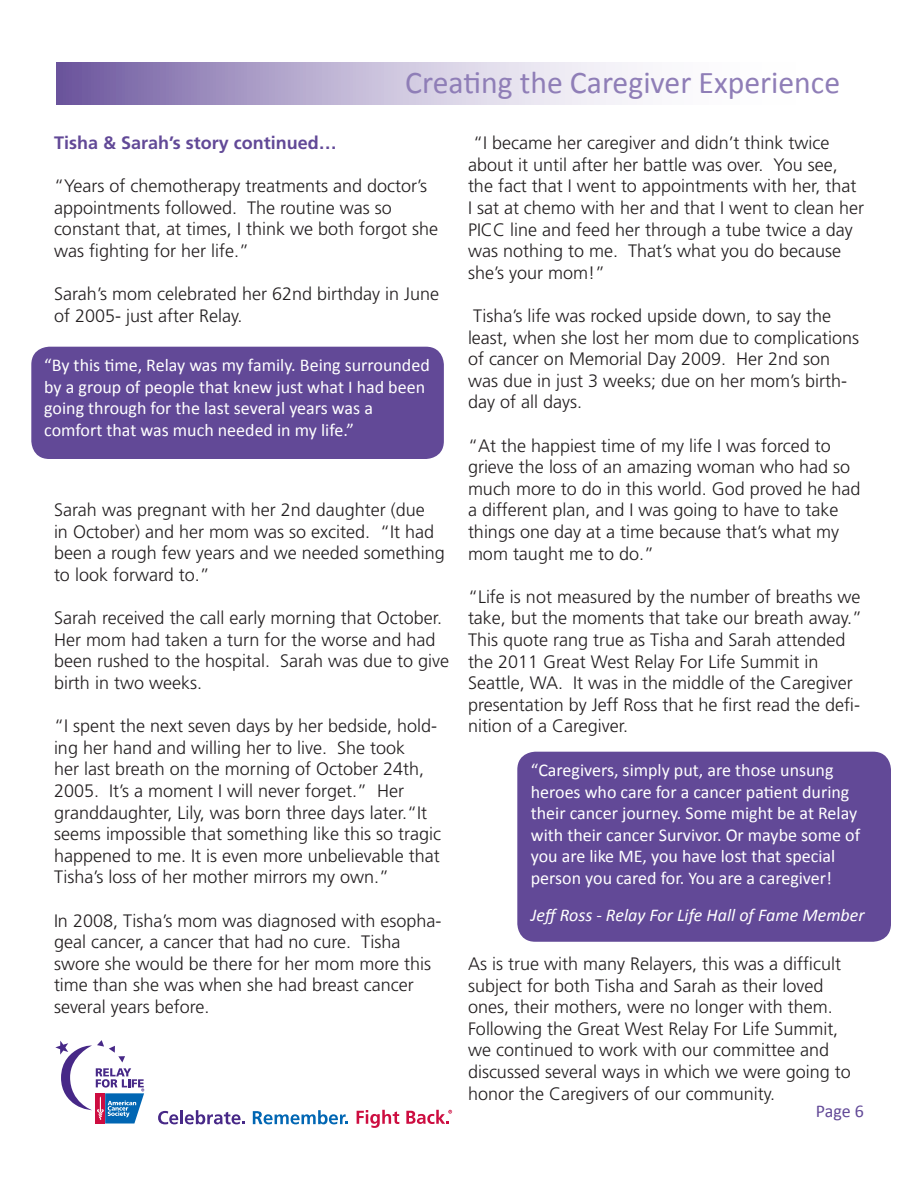
<style>
.page{position:relative;width:918px;height:1188px;background:#fff}
.page>*{position:absolute;margin:0;border:0;box-sizing:border-box;transform-origin:0 0}
.t1{font:31.65px "Calibri";color:#8f7eb7}
.t2{font:300 18px/21.6px "Frutiger";color:#231f20}
.t3{font:18px/21.6px "Calibri";color:#fff}
.t4{font:italic 18px "Calibri";color:#fff}
.t5{font:700 18px "Frutiger";color:#624997}
.t6{font:18px "Calibri";color:#624997}
</style>
<div class="page">
<svg style="left:56px;top:63px;width:581px;height:42px;background:#bcb2d2"></svg>
<svg style="left:158px;top:1111px;width:20px;height:13px"></svg>
<hr style="left:180px;top:1110px;width:3px;height:14px;background:#472887">
<svg style="left:185px;top:1110px;width:60px;height:14px"></svg>
<svg style="left:253px;top:1110px;width:95px;height:14px"></svg>
<svg style="left:357px;top:1110px;width:42px;height:18px"></svg>
<svg style="left:406px;top:1110px;width:46px;height:14px"></svg>
<svg style="left:55px;top:1040px;width:89px;height:84px"></svg>
<div style="left:31px;top:347px;width:413px;height:112px;background:#624997;border-radius:18px"></div>
<div style="left:517px;top:752px;width:374px;height:190px;background:#624997;border-radius:18px"></div>
<h1 class="t1" style="left:405px;top:63px;width:436px">Creating the Caregiver Experience</h1>
<p class="t5" style="left:54px;top:132px;width:284px">Tisha &amp; Sarah’s story continued…</p>
<p class="t2" style="left:54px;top:175px;width:386px">“Years of chemotherapy treatments and doctor’s appointments followed. The routine was so constant that, at times, I think we both forgot she was fighting for her life.”</p>
<p class="t2" style="left:54px;top:283px;width:387px">Sarah’s mom celebrated her 62nd birthday in June of 2005- just after Relay.</p>
<p class="t3" style="left:44px;top:353px;width:387px">“By this time, Relay was my family. Being surrounded by a group of people that knew just what I had been going through for the last several years was a comfort that was much needed in my life.”</p>
<p class="t2" style="left:54px;top:499px;width:392px">Sarah was pregnant with her 2nd daughter (due<br>in October) and her mom was so excited. “It had been a rough few years and we needed something to look forward to.”</p>
<p class="t2" style="left:54px;top:607px;width:397px">Sarah received the call early morning that October.<br>Her mom had taken a turn for the worse and had been rushed to the hospital. Sarah was due to give birth in two weeks.</p>
<p class="t2" style="left:54px;top:715px;width:389px">“I spent the next seven days by her bedside, hold&shy;ing her hand and willing her to live. She took<br>her last breath on the morning of October 24th, 2005. It’s a moment I will never forget.” Her granddaughter, Lily, was born three days later.“It seems impossible that something like this so tragic happened to me. It is even more unbelievable that Tisha’s loss of her mother mirrors my own.”</p>
<p class="t2" style="left:54px;top:910px;width:389px">In 2008, Tisha’s mom was diagnosed with esopha&shy;geal cancer, a cancer that had no cure. Tisha swore she would be there for her mom more this time than she was when she had breast cancer several years before.</p>
<p class="t2" style="left:468px;top:132px;width:398px">“I became her caregiver and didn’t think twice about it until after her battle was over. You see, the fact that I went to appointments with her, that I sat at chemo with her and that I went to clean her PICC line and feed her through a tube twice a day was nothing to me. That’s what you do because she’s your mom!”</p>
<p class="t2" style="left:468px;top:305px;width:393px">Tisha’s life was rocked upside down, to say the least, when she lost her mom due to complications of cancer on Memorial Day 2009. Her 2nd son was due in just 3 weeks; due on her mom’s birth&shy;day of all days.</p>
<p class="t2" style="left:468px;top:434px;width:394px">“At the happiest time of my life I was forced to grieve the loss of an amazing woman who had so much more to do in this world. God proved he had a different plan, and I was going to have to take things one day at a time because that’s what my mom taught me to do.”</p>
<p class="t2" style="left:468px;top:586px;width:396px">“Life is not measured by the number of breaths we take, but the moments that take our breath away.”</p>
<p class="t2" style="left:468px;top:629px;width:394px">This quote rang true as Tisha and Sarah attended the 2011 Great West Relay For Life Summit in Seattle, WA. It was in the middle of the Caregiver presentation by Jeff Ross that he first read the defi&shy;nition of a Caregiver.</p>
<p class="t3" style="left:531px;top:758px;width:331px">“Caregivers, simply put, are those unsung heroes who care for a cancer patient during their cancer journey. Some might be at Relay with their cancer Survivor. Or maybe some of you are like ME, you have lost that special person you cared for. You are a caregiver!</p>
<p class="t4" style="left:531px;top:903px;width:335px">Jeff Ross - Relay For Life Hall of Fame Member</p>
<p class="t2" style="left:468px;top:953px;width:375px">As is true with many Relayers, this was a difficult subject for both Tisha and Sarah as their loved ones, their mothers, were no longer with them.</p>
<p class="t2" style="left:468px;top:1018px;width:384px">Following the Great West Relay For Life Summit, we continued to work with our committee and discussed several ways in which we were going to honor the Caregivers of our community.</p>
<p class="t6" style="left:816px;top:1100px;width:50px">Page 6</p>
</div>
